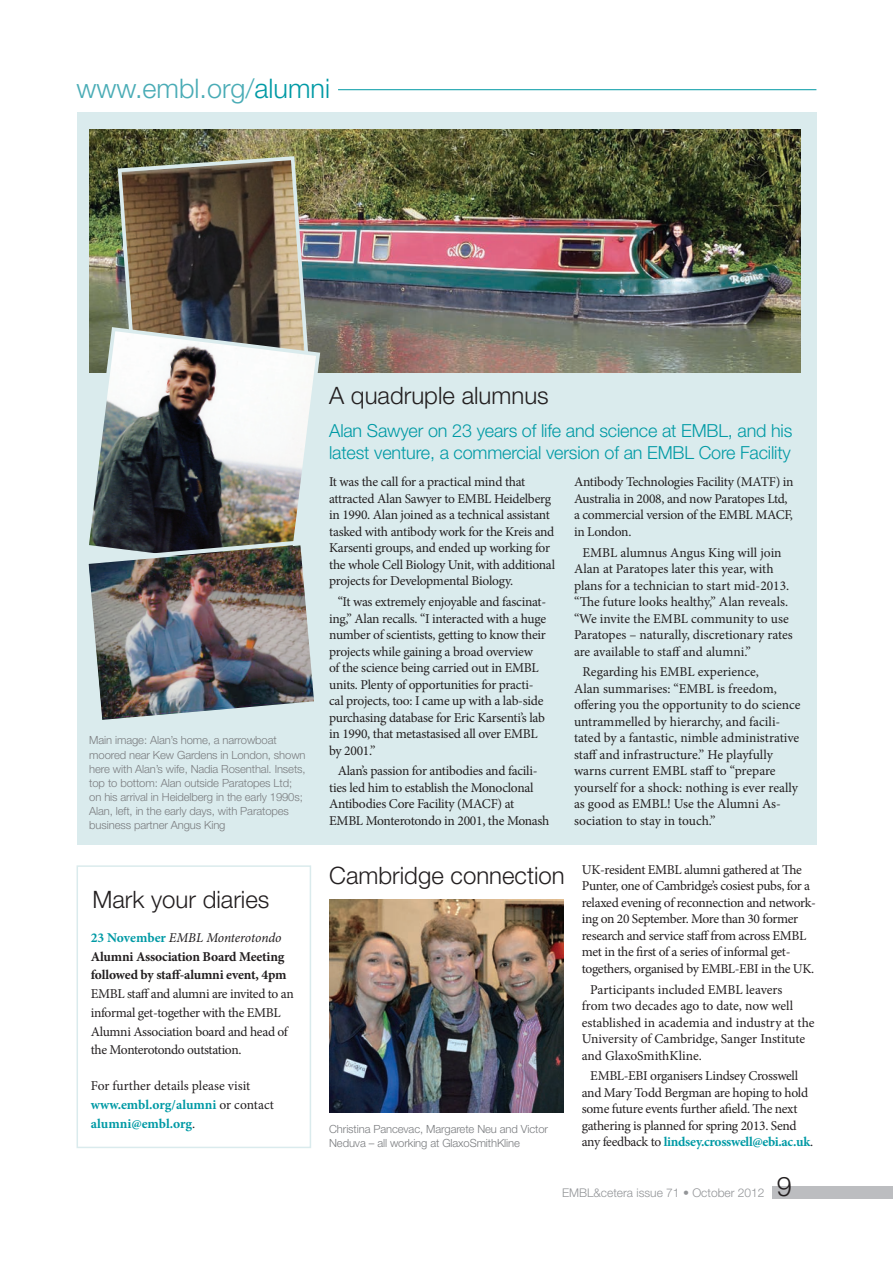
<style>
.page{position:relative;width:893px;height:1263px;background:#fff}
.page>*{position:absolute;margin:0;border:0;box-sizing:border-box;transform-origin:0 0}
.t1{font:300 27px "Helvetica Neue LT Pro";color:#4aacb6}
.t2{font:300 27px "Helvetica Neue LT Pro";color:#231f20}
.t3{font:300 24px "Helvetica Neue LT Pro";color:#231f20}
.t4{font:300 18px/22.5px "Helvetica Neue LT Pro";letter-spacing:-.01em;color:#009aa5}
.t5{font:13.5px/16.5px "Minion Pro";letter-spacing:-.02em;color:#231f20}
.t6{font:13.5px/16.5px "Minion Pro";color:#231f20}
.t7{font:700 13.5px/18.8px "Minion Pro";letter-spacing:-.015em;color:#231f20}
.t8{font:300 12px "Helvetica Neue LT Pro";color:#939598}
.t9{font:300 11.25px/14.1px "Helvetica Neue LT Pro";letter-spacing:-.01em;color:#7b7d80}
.s1{color:#009aa5}
.s2{font-weight:400;font-style:italic}
.s3{font-weight:700;color:#009aa5}
</style>
<div class="page">
<div style="left:772px;top:1186px;width:121px;height:13px;background:#bcbdc0"></div>
<div style="left:77px;top:112px;width:739px;height:732px;background:#daebed"></div>
<hr style="left:338px;top:89px;width:478px;height:1px;background:#009aa5">
<div style="left:77px;top:865px;width:234px;height:283px;border:2px solid #daebed"></div>
<img style="left:89px;top:130px;width:712px;height:242px">
<img style="left:116px;top:154px;width:195px;height:171px">
<img style="left:89px;top:325px;width:233px;height:213px">
<img style="left:88px;top:538px;width:226px;height:182px">
<img style="left:329px;top:899px;width:235px;height:213px">
<h1 class="t1" style="left:77px;top:71px;width:255px">www.embl.org/<span class="s1">alumni</span></h1>
<h2 class="t3" style="left:329px;top:381px;width:221px">A quadruple alumnus</h2>
<p class="t9" style="left:89px;top:733px;width:218px">Main image: Alan’s home, a narrowboat moored near Kew Gardens in London, shown here with Alan’s wife, Nadia Rosenthal. Insets, top to bottom: Alan outside Paratopes Ltd; on his arrival in Heidelberg in the early 1990s; Alan, left, in the early days, with Paratopes business partner Angus King</p>
<h2 class="t3" style="left:92px;top:885px;width:178px">Mark your diaries</h2>
<p class="t7" style="left:91px;top:928px;width:197px"><span class="s1">23 November</span> <span class="s2">EMBL Monterotondo<br></span>Alumni Association Board Meeting followed by staff-alumni event, 4pm</p>
<p class="t5" style="left:91px;top:984px;width:204px;line-height:18.8px">EMBL staff and alumni are invited to an informal get-together with the EMBL Alumni Association board and head of the Monterotondo outstation.</p>
<p class="t6" style="left:91px;top:1076px;width:185px;line-height:18.8px">For further details please visit <span class="s3">www.embl.org/alumni</span> or contact <span class="s3">alumni@embl.org</span>.</p>
<h3 class="t4" style="left:329px;top:419px;width:465px">Alan Sawyer on 23 years of life and science at EMBL, and his latest venture, a commercial version of an EMBL Core Facility</h3>
<p class="t5" style="left:329px;top:474px;width:227px">It was the call for a practical mind that attracted Alan Sawyer to EMBL Heidelberg in 1990. Alan joined as a technical assistant tasked with antibody work for the Kreis and Karsenti groups, and ended up working for the whole Cell Biology Unit, with additional projects for Developmental Biology.</p>
<p class="t5" style="left:329px;top:594px;width:219px;text-indent:9px">“It was extremely enjoyable and fascinat&shy;ing,” Alan recalls. “I interacted with a huge number of scientists, getting to know their projects while gaining a broad overview of the science being carried out in EMBL units. Plenty of opportunities for practi&shy;cal projects, too: I came up with a lab-side purchasing database for Eric Karsenti’s lab in 1990, that metastasised all over EMBL by 2001.”</p>
<p class="t5" style="left:329px;top:763px;width:222px;text-indent:9px">Alan’s passion for antibodies and facili&shy;ties led him to establish the Monoclonal Antibodies Core Facility (MACF) at EMBL Monterotondo in 2001, the Monash</p>
<p class="t5" style="left:574px;top:474px;width:221px">Antibody Technologies Facility (MATF) in Australia in 2008, and now Paratopes Ltd, a commercial version of the EMBL MACF, in London.</p>
<p class="t6" style="left:574px;top:544px;width:220px;text-indent:9px">EMBL alumnus Angus King will join Alan at Paratopes later this year, with plans for a technician to start mid-2013. “The future looks healthy,” Alan reveals. “We invite the EMBL community to use Paratopes – naturally, discretionary rates are available to staff and alumni.”</p>
<p class="t6" style="left:574px;top:664px;width:228px;text-indent:9px">Regarding his EMBL experience,<br>Alan summarises: “EMBL is freedom, offering you the opportunity to do science untrammelled by hierarchy, and facili&shy;tated by a fantastic, nimble administrative staff and infrastructure.” He playfully warns current EMBL staff to “prepare yourself for a shock: nothing is ever really as good as EMBL! Use the Alumni As&shy;sociation to stay in touch.”</p>
<h2 class="t3" style="left:329px;top:861px;width:237px">Cambridge connection</h2>
<p class="t9" style="left:329px;top:1122px;width:220px">Christina Pancevac, Margarete Neu and Victor<br>Neduva – all working at GlaxoSmithKline</p>
<p class="t5" style="left:582px;top:861px;width:236px">UK-resident EMBL alumni gathered at The Punter, one of Cambridge’s cosiest pubs, for a relaxed evening of reconnection and network&shy;ing on 20 September. More than 30 former research and service staff from across EMBL met in the first of a series of informal get&shy;togethers, organised by EMBL-EBI in the UK.</p>
<p class="t5" style="left:582px;top:981px;width:234px;text-indent:9px">Participants included EMBL leavers<br>from two decades ago to date, now well established in academia and industry at the University of Cambridge, Sanger Institute and GlaxoSmithKline.</p>
<p class="t5" style="left:582px;top:1068px;width:233px;text-indent:9px">EMBL-EBI organisers Lindsey Crosswell and Mary Todd Bergman are hoping to hold some future events further afield. The next gathering is planned for spring 2013. Send any feedback to <span class="s3">lindsey.crosswell@ebi.ac.uk</span>.</p>
<p class="t8" style="left:562px;top:1185px;width:204px">EMBL&amp;cetera issue 71 • October 2012</p>
<h1 class="t2" style="left:777px;top:1169px;width:17px">9</h1>
</div>
